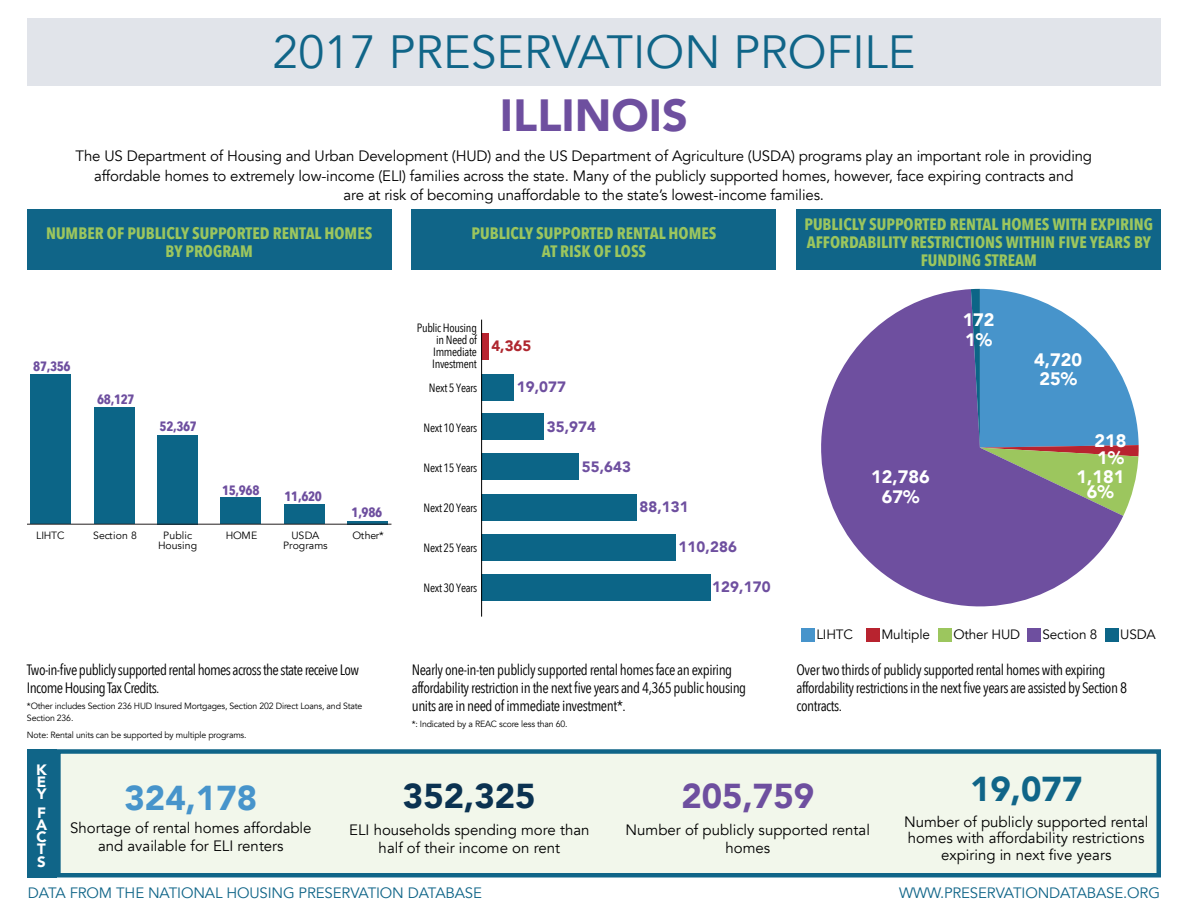
<style>
.page{position:relative;width:1188px;height:918px;background:#fff}
.page>*{position:absolute;margin:0;border:0;box-sizing:border-box;transform-origin:0 0}
.t1{font:46.5px "Avenir";color:#106588}
.t2{font:900 45px "Avenir";color:#6e4f9f}
.t3{font:900 34.5px "Avenir";color:#4794cb}
.t4{font:900 34.5px "Avenir";color:#0b3251}
.t5{font:900 34.5px "Avenir";color:#6e4f9f}
.t6{font:900 34.5px "Avenir";color:#106588}
.t7{font:900 18px/20.1px "Avenir";color:#fff}
.t8{font:700 16.5px/18px "Avenir Next Condensed";color:#9cc65e;text-align:center}
.t9{font:15px/18px "Avenir";letter-spacing:-.01em;color:#000;text-align:center}
.t10{font:15px/18px "Avenir Next Condensed";letter-spacing:-.03em;color:#000}
.t11{font:15px "Avenir";letter-spacing:-.01em;color:#106588}
.t12{font:900 15px "Avenir";letter-spacing:.005em;color:#6e4f9f}
.t13{font:900 15px/12px "Avenir";color:#fff;text-align:justify}
.t14{font:900 15px "Avenir";color:#af272f}
.t15{font:700 13.5px "Avenir Next Condensed";letter-spacing:-.025em;color:#6e4f9f}
.t16{font:13.5px "Avenir";letter-spacing:-.01em;color:#000}
.t17{font:12px/12px "Avenir Next Condensed";letter-spacing:-.025em;color:#000;text-align:right}
.t18{font:10.5px/10.5px "Avenir";color:#000;text-align:center}
.t19{font:9px/12px "Avenir";letter-spacing:-.02em;color:#000}
</style>
<div class="page">
<div style="left:27px;top:18px;width:1134px;height:68px;background:#e1e4ea"></div>
<div style="left:27px;top:209px;width:365px;height:61px;background:#106588"></div>
<div style="left:412px;top:209px;width:364px;height:61px;background:#106588"></div>
<div style="left:797px;top:209px;width:364px;height:61px;background:#106588"></div>
<div style="left:27px;top:749px;width:29px;height:129px;background:#106588"></div>
<div style="left:58px;top:752px;width:1101px;height:123px;background:#f2f7eb"></div>
<div style="left:56px;top:749px;width:1105px;height:129px;border:4px solid #106588"></div>
<hr style="left:347px;top:521px;width:41px;height:3px;background:#0c6587">
<div style="left:284px;top:505px;width:41px;height:19px;background:#0c6587"></div>
<div style="left:220px;top:498px;width:41px;height:26px;background:#0c6587"></div>
<div style="left:158px;top:435px;width:40px;height:89px;background:#0c6587"></div>
<div style="left:95px;top:407px;width:40px;height:117px;background:#0c6587"></div>
<div style="left:31px;top:374px;width:40px;height:150px;background:#0c6587"></div>
<hr style="left:27px;top:524px;width:364px;height:1px;background:#231f20">
<svg style="left:482px;top:333px;width:6px;height:27px"></svg>
<div style="left:481px;top:374px;width:33px;height:27px;background:#0c6587"></div>
<div style="left:481px;top:413px;width:63px;height:27px;background:#0c6587"></div>
<div style="left:481px;top:453px;width:97px;height:27px;background:#0c6587"></div>
<div style="left:481px;top:494px;width:156px;height:27px;background:#0c6587"></div>
<div style="left:481px;top:534px;width:195px;height:27px;background:#0c6587"></div>
<div style="left:481px;top:574px;width:229px;height:27px;background:#0c6587"></div>
<hr style="left:481px;top:320px;width:1px;height:297px;background:#000">
<div style="left:802px;top:628px;width:13px;height:13px;background:#4794cb"></div>
<div style="left:866px;top:628px;width:14px;height:13px;background:#b8232f"></div>
<div style="left:938px;top:628px;width:14px;height:13px;background:#9cc65e"></div>
<div style="left:1028px;top:628px;width:13px;height:13px;background:#6e4f9f"></div>
<div style="left:1105px;top:628px;width:14px;height:13px;background:#0c6587"></div>
<svg style="left:801px;top:289px;width:322px;height:340px;fill:#6e4f9f"></svg>
<svg style="left:971px;top:289px;width:168px;height:227px;background:#759bb8"></svg>
<h1 class="t1" style="left:273px;top:24px;width:644px">2017 PRESERVATION PROFILE</h1>
<h2 class="t2" style="left:500px;top:76px;width:190px">ILLINOIS</h2>
<p class="t9" style="left:76px;top:147px;width:1018px;line-height:19.5px">The US Department of Housing and Urban Development (HUD) and the US Department of Agriculture (USDA) programs play an important role in providing affordable homes to extremely low-income (ELI) families across the state. Many of the publicly supported homes, however, face expiring contracts and<br>are at risk of becoming unaffordable to the state’s lowest-income families.</p>
<p class="t8" style="left:46px;top:224px;width:328px">NUMBER OF PUBLICLY SUPPORTED RENTAL HOMES<br>BY PROGRAM</p>
<p class="t8" style="left:472px;top:224px;width:246px">PUBLICLY SUPPORTED RENTAL HOMES<br>AT RISK OF LOSS</p>
<p class="t8" style="left:804px;top:215px;width:350px">PUBLICLY SUPPORTED RENTAL HOMES WITH EXPIRING<br>AFFORDABILITY RESTRICTIONS WITHIN FIVE YEARS BY<br>FUNDING STREAM</p>
<p class="t15" style="left:33px;top:358px;width:39px">87,356</p>
<p class="t15" style="left:97px;top:391px;width:39px">68,127</p>
<p class="t15" style="left:160px;top:418px;width:39px">52,367</p>
<p class="t15" style="left:222px;top:482px;width:39px">15,968</p>
<p class="t15" style="left:285px;top:488px;width:39px">11,620</p>
<p class="t15" style="left:352px;top:504px;width:32px">1,986</p>
<p class="t18" style="left:36px;top:530px;width:30px">LIHTC</p>
<p class="t18" style="left:93px;top:530px;width:46px">Section 8</p>
<p class="t18" style="left:158px;top:530px;width:40px">Public<br>Housing</p>
<p class="t18" style="left:283px;top:530px;width:46px">USDA<br>Programs</p>
<p class="t18" style="left:226px;top:530px;width:33px">HOME</p>
<p class="t18" style="left:352px;top:530px;width:33px">Other*</p>
<p class="t10" style="left:27px;top:660px;width:333px">Two-in-five publicly supported rental homes across the state receive Low<br>Income Housing Tax Credits.</p>
<p class="t19" style="left:27px;top:700px;width:337px">*Other includes Section 236 HUD Insured Mortgages, Section 202 Direct Loans, and State<br>Section 236.</p>
<p class="t19" style="left:27px;top:729px;width:221px">Note: Rental units can be supported by multiple programs.</p>
<p class="t17" style="left:417px;top:321px;width:62px">Public Housing in Need of<br>Immediate<br>Investment</p>
<p class="t14" style="left:491px;top:333px;width:41px">4,365</p>
<p class="t17" style="left:429px;top:381px;width:50px">Next 5 Years</p>
<p class="t12" style="left:517px;top:373px;width:51px">19,077</p>
<p class="t17" style="left:424px;top:421px;width:55px">Next 10 Years</p>
<p class="t12" style="left:547px;top:414px;width:51px">35,974</p>
<p class="t17" style="left:424px;top:461px;width:55px">Next 15 Years</p>
<p class="t12" style="left:582px;top:454px;width:51px">55,643</p>
<p class="t17" style="left:424px;top:501px;width:55px">Next 20 Years</p>
<p class="t12" style="left:639px;top:494px;width:51px">88,131</p>
<p class="t17" style="left:424px;top:541px;width:55px">Next 25 Years</p>
<p class="t12" style="left:679px;top:534px;width:60px">110,286</p>
<p class="t17" style="left:424px;top:581px;width:55px">Next 30 Years</p>
<p class="t12" style="left:712px;top:574px;width:60px">129,170</p>
<p class="t10" style="left:412px;top:660px;width:336px">Nearly one-in-ten publicly supported rental homes face an expiring affordability restriction in the next five years and 4,365 public housing units are in need of immediate investment*.</p>
<p class="t19" style="left:412px;top:718px;width:157px">*: Indicated by a REAC score less than 60.</p>
<p class="t7" style="left:963px;top:309px;width:33px">172<br>1%</p>
<p class="t7" style="left:871px;top:466px;width:60px;text-align:center">12,786<br>67%</p>
<p class="t7" style="left:1034px;top:350px;width:49px;line-height:18.5px">4,720<br>25%</p>
<p class="t7" style="left:1095px;top:432px;width:33px;line-height:17px">218<br>1%</p>
<p class="t7" style="left:1076px;top:469px;width:49px;line-height:15.5px;text-align:center">1,181<br>6%</p>
<p class="t16" style="left:816px;top:627px;width:38px">LIHTC</p>
<p class="t16" style="left:881px;top:627px;width:50px">Multiple</p>
<p class="t16" style="left:953px;top:627px;width:68px">Other HUD</p>
<p class="t16" style="left:1043px;top:627px;width:56px">Section 8</p>
<p class="t16" style="left:1120px;top:627px;width:37px">USDA</p>
<p class="t10" style="left:797px;top:660px;width:332px">Over two thirds of publicly supported rental homes with expiring affordability restrictions in the next five years are assisted by Section 8 contracts.</p>
<p class="t13" style="left:36px;top:763px;width:12px">K E Y</p>
<p class="t13" style="left:36px;top:806px;width:13px">F A C T</p>
<p class="t13" style="left:37px;top:855px;width:10px">S</p>
<h3 class="t3" style="left:125px;top:769px;width:134px">324,178</h3>
<p class="t9" style="left:70px;top:819px;width:243px">Shortage of rental homes affordable and available for ELI renters</p>
<h3 class="t4" style="left:403px;top:767px;width:134px">352,325</h3>
<p class="t9" style="left:349px;top:821px;width:242px">ELI households spending more than half of their income on rent</p>
<h3 class="t5" style="left:681px;top:767px;width:134px">205,759</h3>
<p class="t9" style="left:626px;top:821px;width:246px">Number of publicly supported rental homes</p>
<h3 class="t6" style="left:970px;top:760px;width:114px">19,077</h3>
<p class="t9" style="left:904px;top:814px;width:246px;line-height:16.5px">Number of publicly supported rental homes with affordability restrictions expiring in next five years</p>
<p class="t11" style="left:28px;top:884px;width:456px">DATA FROM THE NATIONAL HOUSING PRESERVATION DATABASE</p>
<p class="t11" style="left:899px;top:884px;width:262px">WWW.PRESERVATIONDATABASE.ORG</p>
</div>
